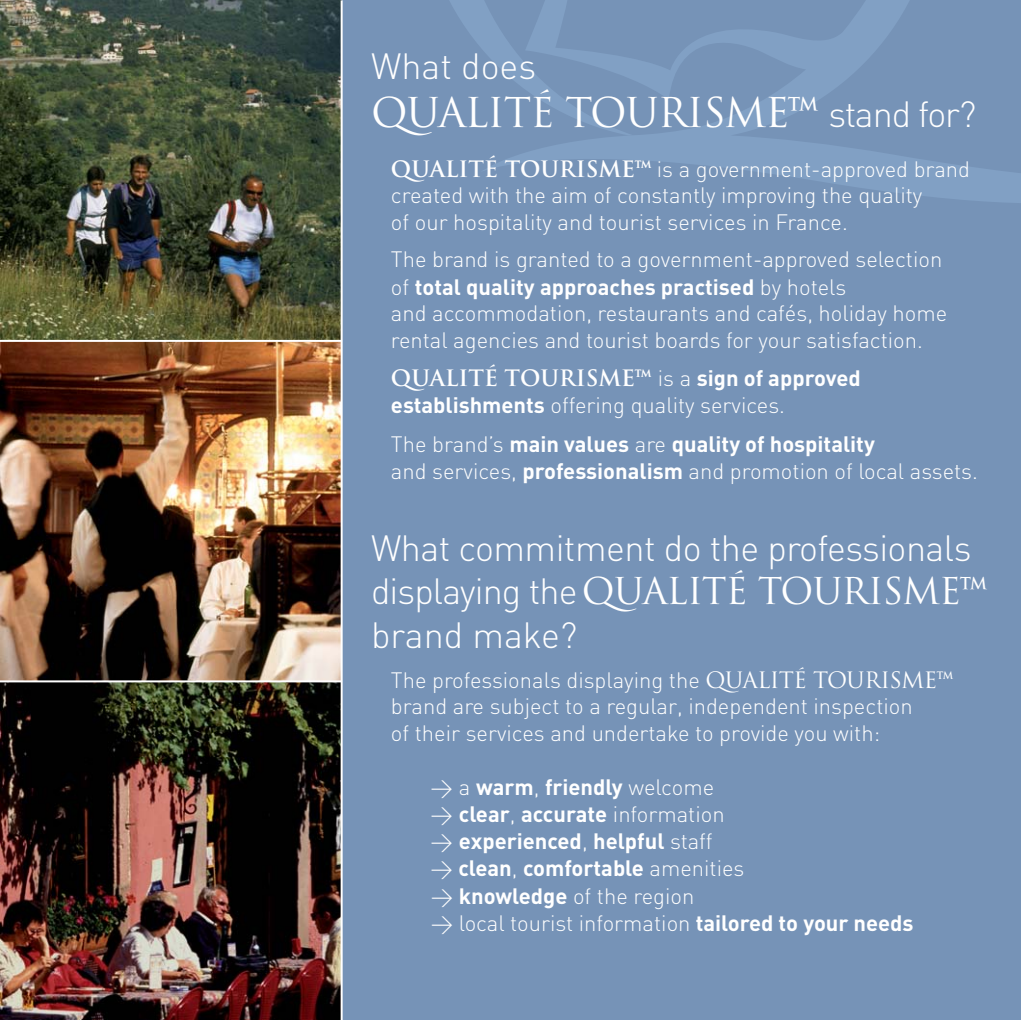
<style>
.page{position:relative;width:1021px;height:1020px;background:#fff}
.page>*{position:absolute;margin:0;border:0;box-sizing:border-box;transform-origin:0 0}
.t1{font:40px "Trajan";letter-spacing:-.03em;color:#fff}
.t2{font:300 36px "DIN";letter-spacing:-.015em;color:#fff}
.t3{font:36px "Trajan";letter-spacing:-.025em;color:#fff}
.t4{font:300 22px/26.4px "DIN";color:#fff}
.t5{font:700 22px/27.2px "DIN";color:#fff}
.t6{font:700 22px "Trajan";color:#fff}
.s1{font-family:"DIN";font-weight:300;font-size:36px}
.s2{font-family:"Trajan";font-weight:700}
.s3{font-weight:700}
.s4{font-family:"DIN";font-weight:300}
.s5{font-family:"DIN"}
.s6{font-weight:300}
.s7{font-family:"Trajan";font-weight:400}
</style>
<div class="page">
<div style="left:341px;top:0;width:679px;height:1019px;background:#7693b7"></div>
<svg style="left:485px;top:0;width:535px;height:203px"></svg>
<svg style="left:450px;top:0;width:436px;height:135px"></svg>
<img style="left:1px;top:0;width:339px;height:340px">
<img style="left:1px;top:342px;width:339px;height:338px">
<img style="left:1px;top:682px;width:339px;height:337px">
<hr style="left:340px;top:0;width:2px;height:1019px;background:#fff">
<h2 class="t2" style="left:371px;top:53px;width:167px">What does</h2>
<h1 class="t1" style="left:371px;top:90px;width:606px">QUALITÉ TOURISME™ <span class="s1">stand for?</span></h1>
<p class="t4" style="left:391px;top:158px;width:580px"><span class="s2">QUALITÉ TOURISME™</span> is a government-approved brand created with the aim of constantly improving the quality<br>of our hospitality and tourist services in France.</p>
<p class="t4" style="left:391px;top:249px;width:558px">The brand is granted to a government-approved selection of <span class="s3">total quality approaches practised</span> by hotels<br>and accommodation, restaurants and cafés, holiday home rental agencies and tourist boards for your satisfaction.</p>
<p class="t6" style="left:391px;top:365px;width:471px">QUALITÉ TOURISME™ <span class="s4">is a</span> <span class="s5">sign of approved</span></p>
<p class="t5" style="left:391px;top:388px;width:485px;line-height:38.6px">establishments <span class="s6">offering quality services.<br>The brand’s</span> main values <span class="s6">are</span> quality of hospitality</p>
<p class="t4" style="left:391px;top:461px;width:588px">and services, <span class="s3">professionalism</span> and promotion of local assets.</p>
<h2 class="t2" style="left:371px;top:535px;width:602px">What commitment do the professionals</h2>
<h2 class="t3" style="left:371px;top:570px;width:617px"><span class="s4">displaying the</span>QUALITÉ TOURISME™</h2>
<h2 class="t2" style="left:371px;top:621px;width:208px">brand make?</h2>
<p class="t4" style="left:391px;top:669px;width:563px">The professionals displaying the <span class="s7">QUALITÉ TOURISME™ </span>brand are subject to a regular, independent inspection<br>of their services and undertake to provide you with:</p>
<p class="t5" style="left:430px;top:775px;width:484px"><span class="s6">&gt; a</span> warm<span class="s6">,</span> friendly <span class="s6">welcome<br>&gt;</span> clear<span class="s6">,</span> accurate <span class="s6">information<br>&gt;</span> experienced<span class="s6">,</span> helpful <span class="s6">staff<br>&gt;</span> clean<span class="s6">,</span> comfortable <span class="s6">amenities<br>&gt;</span> knowledge <span class="s6">of the region<br>&gt; local tourist information</span> tailored to your needs</p>
</div>
